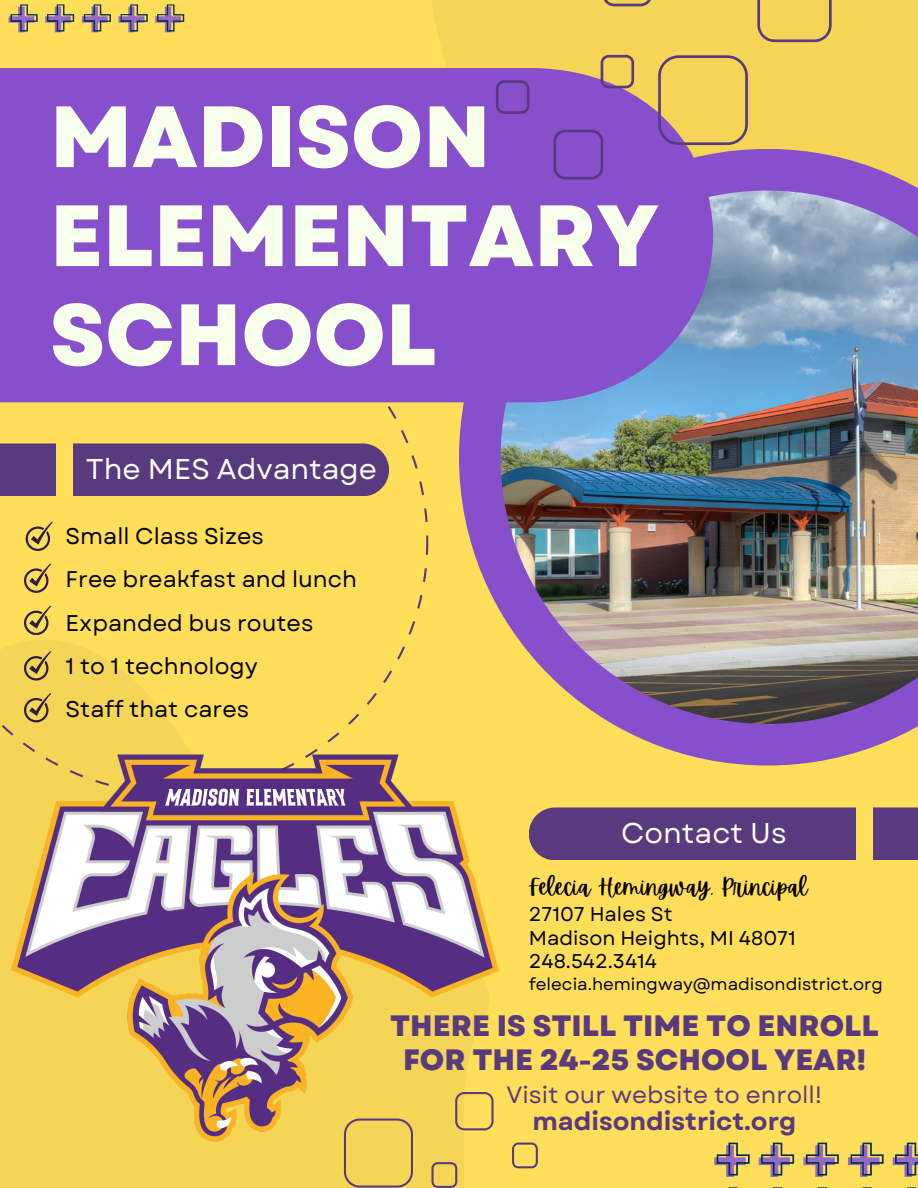
<style>
.page{position:relative;width:918px;height:1188px;background:#ffde59}
.page>*{position:absolute;margin:0;border:0;box-sizing:border-box;transform-origin:0 0}
.t1{font:800 86.7px/99px "Garet";color:#f9ffed}
.t2{font:800 29.4px/33.8px "Garet";color:#5a3a7f;text-align:center}
.t3{font:28.65px "Garet";color:#fff}
.t4{font:700 25.2px "Garet";color:#5a3a7f}
.t5{font:23.7px "Garet";color:#5a3a7f}
.t6{font:22.95px "Apricots";color:#000}
.t7{font:22.65px/43.3px "Garet";color:#000}
.t8{font:19.95px "Garet";color:#000}
.t9{font:16.95px "Garet";color:#000}
</style>
<div class="page">
<svg style="left:428px;top:0;width:490px;height:552px;fill:#f4d556"></svg>
<svg style="left:0;top:402px;width:428px;height:251px"></svg>
<svg style="left:459px;top:149px;width:459px;height:617px;fill:#874fcb"></svg>
<img style="left:501px;top:191px;width:417px;height:533px">
<div style="left:0;top:68px;width:713px;height:334px;background:#874fcb"></div>
<img style="left:0;top:653px;width:549px;height:535px">
<svg style="left:602px;top:0;width:50px;height:6px"></svg>
<svg style="left:658px;top:55px;width:90px;height:90px"></svg>
<svg style="left:757px;top:0;width:75px;height:42px"></svg>
<svg style="left:601px;top:55px;width:33px;height:33px"></svg>
<svg style="left:553px;top:130px;width:50px;height:49px;background:#7f4bbd"></svg>
<svg style="left:496px;top:80px;width:33px;height:34px"></svg>
<svg style="left:344px;top:1119px;width:69px;height:69px"></svg>
<svg style="left:431px;top:1162px;width:26px;height:26px"></svg>
<svg style="left:455px;top:1092px;width:39px;height:38px"></svg>
<svg style="left:512px;top:1143px;width:26px;height:25px"></svg>
<svg style="left:893px;top:1143px;width:25px;height:34px"></svg>
<svg style="left:848px;top:1143px;width:36px;height:34px"></svg>
<svg style="left:804px;top:1143px;width:35px;height:34px"></svg>
<svg style="left:759px;top:1143px;width:35px;height:34px"></svg>
<svg style="left:714px;top:1143px;width:36px;height:34px"></svg>
<svg style="left:155px;top:4px;width:29px;height:28px"></svg>
<svg style="left:118px;top:4px;width:30px;height:28px"></svg>
<svg style="left:82px;top:4px;width:29px;height:28px"></svg>
<svg style="left:45px;top:4px;width:29px;height:28px"></svg>
<svg style="left:9px;top:4px;width:29px;height:28px"></svg>
<div style="left:529px;top:807px;width:389px;height:53px;background:#5a3a7f"></div>
<div style="left:856px;top:795px;width:16px;height:100px;background:#ffde59"></div>
<div style="left:0;top:443px;width:389px;height:53px;background:#5a3a7f"></div>
<div style="left:57px;top:421px;width:16px;height:100px;background:#ffde59"></div>
<svg style="left:26px;top:521px;width:27px;height:30px"></svg>
<svg style="left:24px;top:563px;width:27px;height:30px"></svg>
<svg style="left:24px;top:606px;width:27px;height:29px"></svg>
<svg style="left:24px;top:651px;width:27px;height:29px"></svg>
<svg style="left:24px;top:693px;width:27px;height:29px"></svg>
<p class="t1" style="left:50px;top:88px;width:611px">MADISON<br>ELEMENTARY<br>SCHOOL</p>
<h4 class="t3" style="left:86px;top:448px;width:293px">The MES Advantage</h4>
<p class="t7" style="left:66px;top:514px;width:293px">Small Class Sizes<br>Free breakfast and lunch<br>Expanded bus routes<br>1 to 1 technology<br>Staff that cares</p>
<p class="t3" style="left:621px;top:812px;width:167px">Contact Us</p>
<p class="t6" style="left:529px;top:874px;width:281px">Felecia Hemingway, Principal</p>
<h1 class="t8" style="left:529px;top:900px;width:145px">27107 Hales St</h1>
<p class="t8" style="left:529px;top:923px;width:269px">Madison Heights, MI 48071</p>
<p class="t8" style="left:529px;top:947px;width:130px">248.542.3414</p>
<h3 class="t9" style="left:529px;top:971px;width:356px">felecia.hemingway@madisondistrict.org</h3>
<p class="t2" style="left:390px;top:1009px;width:490px">THERE IS STILL TIME TO ENROLL<br>FOR THE 24-25 SCHOOL YEAR!</p>
<p class="t5" style="left:507px;top:1077px;width:317px">Visit our website to enroll!</p>
<p class="t4" style="left:532px;top:1103px;width:266px">madisondistrict.org</p>
</div>
